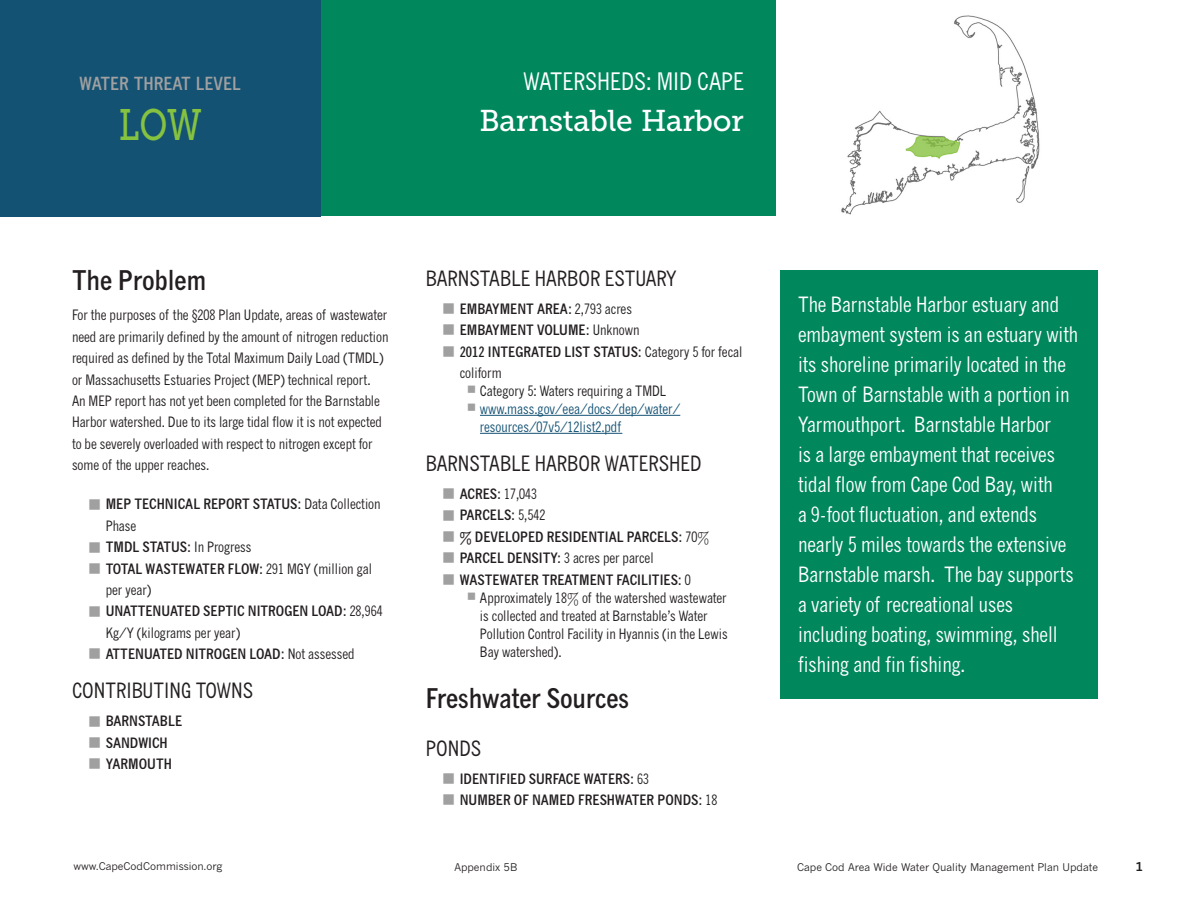
<style>
.page{position:relative;width:1188px;height:918px;background:#fff}
.page>*{position:absolute;margin:0;border:0;box-sizing:border-box;transform-origin:0 0}
.Threat-Low-new{font:43.95px "Museo Slab 500";color:#85c240;scale:.78 1}
.Watershed_Names-Titl{font:30px "Museo Slab 500";letter-spacing:-.01em;color:#fff}
.Heading_2{font:700 condensed 27px "News Gothic MT Std";color:#231f20}
.Watershed_Region_-_T{font:condensed 24px "News Gothic MT Std";color:#fff}
.Chapter_Intro{font:condensed 21px/30px "News Gothic MT Std";color:#fff}
.Heading_3{font:condensed 21px "News Gothic MT Std";color:#231f20}
.Water_Threat-New{font:700 condensed 18px "News Gothic MT Std";color:#a1a0a0}
.t1{font:condensed 14.25px/21.3px "News Gothic MT Std";color:#231f20}
.t2{font:700 condensed 14.25px/21.3px "News Gothic MT Std";color:#231f20}
.t3{font:condensed 14.25px/18px "News Gothic MT Std";color:#145274}
.t4{font:700 12px "News Gothic MT Std";color:#231f20}
.t5{font:10.5px "News Gothic MT Std";color:#231f20}
.s1{font-weight:400}
.s2{font-weight:700}
</style>
<div class="page">
<div style="left:0;top:0;width:776px;height:216px;background:#00875c"></div>
<div style="left:0;top:0;width:320px;height:216px;background:#145274"></div>
<div style="left:780px;top:270px;width:318px;height:429px;background:#00875c"></div>
<hr style="left:480px;top:415px;width:200px;height:1px;background:#145274">
<hr style="left:480px;top:433px;width:142px;height:1px;background:#145274">
<img style="left:841px;top:15px;width:199px;height:200px">
<p class="Water_Threat-New" style="left:80px;top:72px;width:163px">WATER THREAT LEVEL</p>
<p class="Threat-Low-new" style="left:119px;top:100px;width:108px">LOW</p>
<p class="Watershed_Region_-_T" style="left:524px;top:67px;width:222px">WATERSHEDS: MID CAPE</p>
<p class="Watershed_Names-Titl" style="left:480px;top:104px;width:266px">Barnstable Harbor</p>
<p class="Heading_2" style="left:72px;top:264px;width:135px">The Problem</p>
<p class="t1" style="left:72px;top:305px;width:318px">For the purposes of the §208 Plan Update, areas of wastewater need are primarily defined by the amount of nitrogen reduction required as defined by the Total Maximum Daily Load (TMDL) or Massachusetts Estuaries Project (MEP) technical report.<br>An MEP report has not yet been completed for the Barnstable Harbor watershed. Due to its large tidal flow it is not expected to be severely overloaded with respect to nitrogen except for some of the upper reaches.</p>
<p class="t2" style="left:106px;top:494px;width:276px">MEP TECHNICAL REPORT STATUS: <span class="s1">Data Collection<br>Phase</span></p>
<p class="t2" style="left:106px;top:536px;width:147px">TMDL STATUS: <span class="s1">In Progress</span></p>
<p class="t1" style="left:106px;top:558px;width:268px"><span class="s2">TOTAL WASTEWATER FLOW:</span> 291 MGY (million gal per year)</p>
<p class="t2" style="left:106px;top:600px;width:278px">UNATTENUATED SEPTIC NITROGEN LOAD: <span class="s1">28,964<br>Kg/Y (kilograms per year)</span></p>
<p class="t2" style="left:106px;top:643px;width:250px">ATTENUATED NITROGEN LOAD: <span class="s1">Not assessed</span></p>
<p class="Heading_3" style="left:72px;top:678px;width:183px">CONTRIBUTING TOWNS</p>
<p class="t2" style="left:106px;top:710px;width:78px">BARNSTABLE</p>
<p class="t2" style="left:106px;top:732px;width:64px">SANDWICH</p>
<p class="t2" style="left:106px;top:753px;width:68px">YARMOUTH</p>
<p class="Heading_3" style="left:426px;top:266px;width:252px">BARNSTABLE HARBOR ESTUARY</p>
<p class="t2" style="left:460px;top:298px;width:174px">EMBAYMENT AREA: <span class="s1">2,793 acres</span></p>
<p class="t2" style="left:460px;top:319px;width:181px">EMBAYMENT VOLUME: <span class="s1">Unknown</span></p>
<p class="t2" style="left:460px;top:341px;width:284px">2012 INTEGRATED LIST STATUS: <span class="s1">Category 5 for fecal coliform</span></p>
<p class="t1" style="left:480px;top:380px;width:188px">Category 5: Waters requiring a TMDL</p>
<p class="t3" style="left:480px;top:400px;width:202px">www.mass.gov/eea/docs/dep/water/ resources/07v5/12list2.pdf</p>
<p class="Heading_3" style="left:426px;top:451px;width:277px">BARNSTABLE HARBOR WATERSHED</p>
<p class="t2" style="left:460px;top:483px;width:79px">ACRES: <span class="s1">17,043</span></p>
<p class="t2" style="left:460px;top:504px;width:87px">PARCELS: <span class="s1">5,542</span></p>
<p class="t2" style="left:460px;top:526px;width:251px">% DEVELOPED RESIDENTIAL PARCELS: <span class="s1">70%</span></p>
<p class="t1" style="left:460px;top:547px;width:195px"><span class="s2">PARCEL DENSITY:</span> 3 acres per parcel</p>
<p class="t2" style="left:460px;top:569px;width:233px">WASTEWATER TREATMENT FACILITIES: <span class="s1">0</span></p>
<p class="t1" style="left:480px;top:588px;width:249px;line-height:18px">Approximately 18% of the watershed wastewater is collected and treated at Barnstable’s Water Pollution Control Facility in Hyannis (in the Lewis Bay watershed).</p>
<p class="Heading_2" style="left:426px;top:681px;width:205px">Freshwater Sources</p>
<p class="Heading_3" style="left:426px;top:736px;width:57px">PONDS</p>
<p class="t2" style="left:460px;top:768px;width:191px">IDENTIFIED SURFACE WATERS: <span class="s1">63</span></p>
<p class="t2" style="left:460px;top:789px;width:259px">NUMBER OF NAMED FRESHWATER PONDS: <span class="s1">18</span></p>
<p class="Chapter_Intro" style="left:798px;top:290px;width:282px">The Barnstable Harbor estuary and embayment system is an estuary with its shoreline primarily located in the Town of Barnstable with a portion in Yarmouthport. Barnstable Harbor<br>is a large embayment that receives tidal flow from Cape Cod Bay, with<br>a 9-foot fluctuation, and extends nearly 5 miles towards the extensive Barnstable marsh. The bay supports a variety of recreational uses including boating, swimming, shell fishing and fin fishing.</p>
<p class="t5" style="left:74px;top:860px;width:150px">www.CapeCodCommission.org</p>
<p class="t5" style="left:454px;top:861px;width:65px">Appendix 5B</p>
<p class="t5" style="left:797px;top:860px;width:302px">Cape Cod Area Wide Water Quality Management Plan Update</p>
<p class="t4" style="left:1135px;top:859px;width:9px">1</p>
</div>
